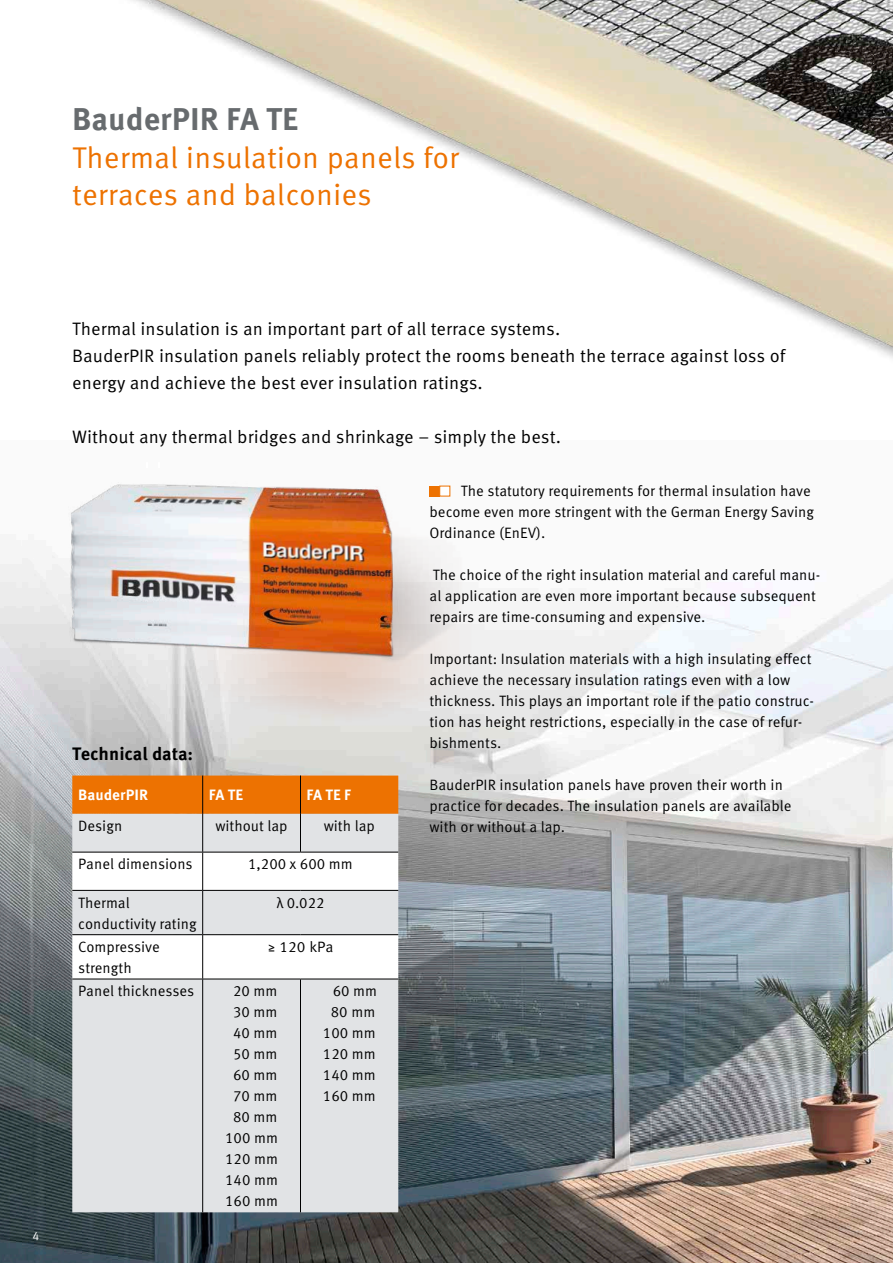
<style>
.page{position:relative;width:893px;height:1263px;background:#fff}
.page>*{position:absolute;margin:0;border:0;box-sizing:border-box;transform-origin:0 0}
.t1{font:700 31.5px "Meta Correspondence Pro";color:#676b6e}
.t2{font:30px/37.5px "Meta Correspondence Pro";color:#ed7201}
.t3{font:18px/27px "Meta Correspondence Pro";color:#000}
.t4{font:700 18px "Meta Correspondence Pro";letter-spacing:-.005em;color:#000}
.t5{font:15px/21px "Meta Correspondence Pro";color:#000}
.t6{font:700 15px "Meta Correspondence Pro";color:#fff}
.t7{font:12px "Meta Correspondence Pro";color:#fff}
</style>
<div class="page">
<img style="left:0;top:742px;width:893px;height:521px">
<img style="left:132px;top:0;width:761px;height:742px">
<img style="left:0;top:455px;width:505px;height:310px">
<div style="left:429px;top:486px;width:11px;height:10px;background:#ed7201"></div>
<svg style="left:439px;top:485px;width:11px;height:12px"></svg>
<div style="left:72px;top:775px;width:326px;height:39px;background:#ed7201"></div>
<div style="left:72px;top:814px;width:326px;height:398px;background:#e1e3e5"></div>
<svg style="left:72px;top:853px;width:326px;height:126px"></svg>
<hr style="left:202px;top:775px;width:1px;height:39px;background:#000">
<hr style="left:300px;top:775px;width:1px;height:39px;background:#000">
<hr style="left:202px;top:814px;width:1px;height:38px;background:#000">
<hr style="left:300px;top:814px;width:1px;height:38px;background:#000">
<hr style="left:202px;top:852px;width:1px;height:38px;background:#000">
<hr style="left:202px;top:891px;width:1px;height:43px;background:#000">
<hr style="left:72px;top:934px;width:131px;height:1px;background:#000">
<hr style="left:203px;top:934px;width:97px;height:1px;background:#000">
<hr style="left:202px;top:935px;width:1px;height:44px;background:#000">
<hr style="left:300px;top:934px;width:98px;height:1px;background:#000">
<hr style="left:72px;top:979px;width:131px;height:1px;background:#000">
<hr style="left:203px;top:979px;width:97px;height:1px;background:#000">
<hr style="left:202px;top:979px;width:1px;height:233px;background:#000">
<hr style="left:300px;top:979px;width:98px;height:1px;background:#000">
<hr style="left:300px;top:979px;width:1px;height:233px;background:#000">
<hr style="left:72px;top:852px;width:131px;height:1px;background:#000">
<hr style="left:203px;top:852px;width:97px;height:1px;background:#000">
<hr style="left:300px;top:852px;width:98px;height:1px;background:#000">
<hr style="left:72px;top:890px;width:131px;height:1px;background:#000">
<hr style="left:203px;top:890px;width:97px;height:1px;background:#000">
<hr style="left:300px;top:890px;width:98px;height:1px;background:#000">
<h1 class="t1" style="left:72px;top:94px;width:228px">BauderPIR FA TE</h1>
<h2 class="t2" style="left:72px;top:136px;width:388px">Thermal insulation panels for terraces and balconies</h2>
<p class="t7" style="left:33px;top:1226px;width:8px">4</p>
<p class="t3" style="left:72px;top:314px;width:715px">Thermal insulation is an important part of all terrace systems.<br>BauderPIR insulation panels reliably protect the rooms beneath the terrace against loss of energy and achieve the best ever insulation ratings.</p>
<p class="t3" style="left:72px;top:422px;width:490px">Without any thermal bridges and shrinkage – simply the best.</p>
<p class="t5" style="left:429px;top:480px;width:386px;text-indent:31px">The statutory requirements for thermal insulation have become even more stringent with the German Energy Saving<br>Ordinance (EnEV).</p>
<p class="t5" style="left:429px;top:564px;width:392px">The choice of the right insulation material and careful manu&shy;al application are even more important because subsequent repairs are time-consuming and expensive.</p>
<p class="t5" style="left:429px;top:648px;width:386px">Important: Insulation materials with a high insulating effect achieve the necessary insulation ratings even with a low thickness. This plays an important role if the patio construc&shy;tion has height restrictions, especially in the case of refur&shy;bishments.</p>
<p class="t5" style="left:429px;top:774px;width:364px">BauderPIR insulation panels have proven their worth in practice for decades. The insulation panels are available with or without a lap.</p>
<p class="t4" style="left:72px;top:740px;width:122px">Technical data:</p>
<p class="t6" style="left:78px;top:783px;width:71px">BauderPIR</p>
<p class="t6" style="left:209px;top:783px;width:36px">FA TE</p>
<p class="t6" style="left:306px;top:783px;width:46px">FA TE F</p>
<p class="t5" style="left:78px;top:814px;width:45px">Design</p>
<p class="t5" style="left:215px;top:814px;width:74px">without lap</p>
<p class="t5" style="left:324px;top:814px;width:53px">with lap</p>
<p class="t5" style="left:78px;top:853px;width:116px">Panel dimensions</p>
<p class="t5" style="left:248px;top:853px;width:106px">1,200 x 600 mm</p>
<p class="t5" style="left:78px;top:891px;width:120px">Thermal conductivity rating</p>
<p class="t5" style="left:276px;top:891px;width:50px">λ 0.022</p>
<p class="t5" style="left:78px;top:935px;width:83px">Compressive strength</p>
<p class="t5" style="left:267px;top:935px;width:68px">≥ 120 kPa</p>
<p class="t5" style="left:78px;top:980px;width:118px">Panel thicknesses</p>
<p class="t5" style="left:225px;top:980px;width:54px;text-align:center">20 mm<br>30 mm<br>40 mm<br>50 mm<br>60 mm<br>70 mm<br>80 mm<br>100 mm<br>120 mm<br>140 mm<br>160 mm</p>
<p class="t5" style="left:323px;top:980px;width:56px;text-align:right">60 mm<br>80 mm<br>100 mm<br>120 mm<br>140 mm<br>160 mm</p>
</div>
